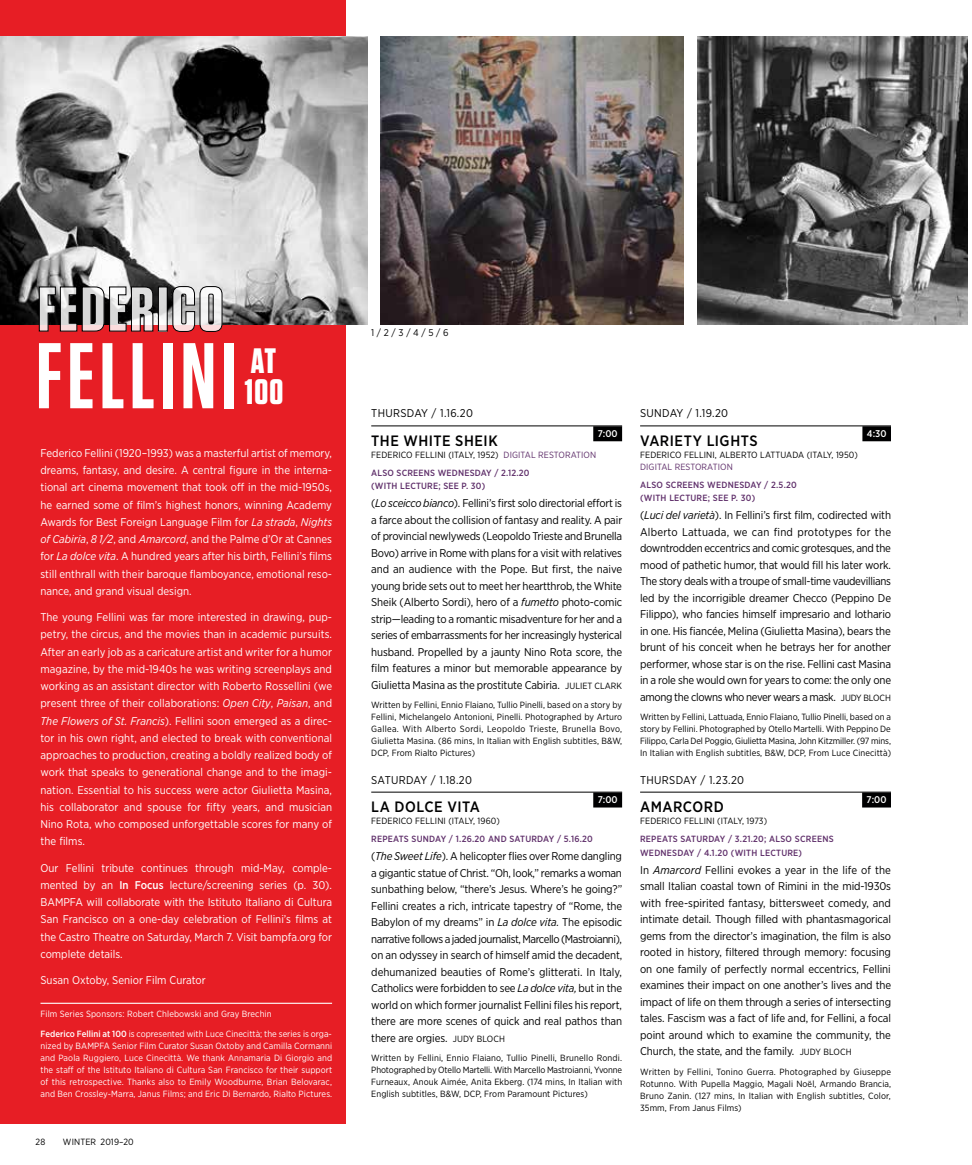
<style>
.page{position:relative;width:972px;height:1165px;background:#fff}
.page>*{position:absolute;margin:0;border:0;box-sizing:border-box;transform-origin:0 0}
.t1{font:600 93px "Tungsten";letter-spacing:.05em;color:#fff}
.t2{font:700 63px "Tungsten";letter-spacing:.04em;color:#fff}
.t3{font:700 35.25px/31.5px "Tungsten";color:#fff}
.t4{font:500 15px "Gotham Narrow";letter-spacing:.035em;color:#000001}
.t5{font:11.25px/16.5px "Gotham Narrow";letter-spacing:-.01em;color:#000001;text-align:justify}
.t6{font:11.25px/17.2px "Gotham Narrow";color:#fff;text-align:justify}
.t7{font:11.25px "Gotham Narrow";letter-spacing:.03em;color:#000001}
.t8{font:500 9.75px "Gotham Narrow";color:#fff}
.t9{font:9.75px "Gotham Narrow";color:#000001}
.t10{font:9px/12px "Gotham Narrow";letter-spacing:.01em;color:#000001;text-align:justify}
.t11{font:9px/12px "Gotham Narrow";letter-spacing:.01em;color:#fff}
.t12{font:500 9px/13.5px "Gotham Narrow";letter-spacing:.025em;color:#60306b}
.t13{font:9px "Gotham Narrow";letter-spacing:.01em;color:#60306b}
.s1{font-style:italic}
.s2{font-weight:500}
.s3{font-weight:400;color:#000001}
.s4{font-weight:400}
.s5{font-size:9px}
</style>
<div class="page">
<div style="left:0;top:0;width:346px;height:1123px;background:#e71e25"></div>
<hr style="left:40px;top:1002px;width:292px;height:1px;background:#fff">
<img style="left:0;top:36px;width:367px;height:288px">
<hr style="left:371px;top:425px;width:251px;height:1px;background:#000001">
<div style="left:593px;top:426px;width:29px;height:15px;background:#000001"></div>
<hr style="left:371px;top:791px;width:251px;height:1px;background:#000001">
<div style="left:593px;top:792px;width:29px;height:15px;background:#000001"></div>
<hr style="left:640px;top:425px;width:251px;height:1px;background:#000001">
<div style="left:862px;top:426px;width:29px;height:15px;background:#000001"></div>
<hr style="left:640px;top:791px;width:251px;height:1px;background:#000001">
<div style="left:862px;top:792px;width:29px;height:15px;background:#000001"></div>
<img style="left:697px;top:36px;width:271px;height:288px">
<img style="left:381px;top:36px;width:303px;height:288px">
<svg style="left:39px;top:286px;width:114px;height:45px;background:#483132"></svg>
<div style="left:158px;top:287px;width:9px;height:44px;border:1px solid #000001"></div>
<svg style="left:172px;top:286px;width:51px;height:46px;background:#9b8183"></svg>
<h2 class="t2" style="left:38px;top:275px;width:187px">FEDERICO</h2>
<h1 class="t1" style="left:36px;top:327px;width:202px">FELLINI</h1>
<h3 class="t3" style="left:245px;top:346px;width:40px">AT<br>100</h3>
<p class="t6" style="left:40px;top:444px;width:293px">Federico Fellini (1920–1993) was a masterful artist of memory, dreams, fantasy, and desire. A central figure in the interna&shy;tional art cinema movement that took off in the mid-1950s, he earned some of film’s highest honors, winning Academy Awards for Best Foreign Language Film for <span class="s1">La strada</span>, <span class="s1">Nights of Cabiria</span>, <span class="s1">8 1/2</span>, and <span class="s1">Amarcord</span>, and the Palme d’Or at Cannes for <span class="s1">La dolce vita</span>. A hundred years after his birth, Fellini’s films still enthrall with their baroque flamboyance, emotional reso&shy;nance, and grand visual design.</p>
<p class="t6" style="left:40px;top:608px;width:293px">The young Fellini was far more interested in drawing, pup&shy;petry, the circus, and the movies than in academic pursuits.<br>After an early job as a caricature artist and writer for a humor magazine, by the mid-1940s he was writing screenplays and working as an assistant director with Roberto Rossellini (we present three of their collaborations: <span class="s1">Open City</span>, <span class="s1">Paisan</span>, and <span class="s1">The Flowers of St. Francis</span>). Fellini soon emerged as a direc&shy;tor in his own right, and elected to break with conventional approaches to production, creating a boldly realized body of work that speaks to generational change and to the imagi&shy;nation. Essential to his success were actor Giulietta Masina, his collaborator and spouse for fifty years, and musician Nino Rota, who composed unforgettable scores for many of the films.</p>
<p class="t6" style="left:40px;top:858px;width:293px">Our Fellini tribute continues through mid-May, comple&shy;mented by an <span class="s2">In Focus</span> lecture/screening series (p. 30).<br>BAMPFA will collaborate with the Istituto Italiano di Cultura San Francisco on a one-day celebration of Fellini’s films at the Castro Theatre on Saturday, March 7. Visit bampfa.org for complete details.</p>
<p class="t6" style="left:40px;top:971px;width:167px">Susan Oxtoby, Senior Film Curator</p>
<p class="t11" style="left:40px;top:1004px;width:293px;line-height:19.5px">Film Series Sponsors: Robert Chlebowski and Gray Brechin<br><span class="s2">Federico Fellini at 100</span> is copresented with Luce Cinecittà; the series is orga-</p>
<p class="t11" style="left:40px;top:1039px;width:293px;text-align:justify">nized by BAMPFA Senior Film Curator Susan Oxtoby and Camilla Cormanni and Paola Ruggiero, Luce Cinecittà. We thank Annamaria Di Giorgio and the staff of the Istituto Italiano di Cultura San Francisco for their support of this retrospective. Thanks also to Emily Woodburne, Brian Belovarac, and Ben Crossley-Marra, Janus Films; and Eric Di Bernardo, Rialto Pictures.</p>
<p class="t10" style="left:36px;top:1135px;width:11px">28</p>
<p class="t10" style="left:63px;top:1135px;width:72px">WINTER 2019–20</p>
<p class="t9" style="left:371px;top:326px;width:79px">1 / 2 / 3 / 4 / 5 / 6</p>
<p class="t7" style="left:371px;top:406px;width:103px">THURSDAY / 1.16.20</p>
<p class="t7" style="left:640px;top:406px;width:90px">SUNDAY / 1.19.20</p>
<p class="t8" style="left:598px;top:427px;width:21px">7:00</p>
<h3 class="t4" style="left:371px;top:431px;width:128px">THE WHITE SHEIK</h3>
<p class="t12" style="left:371px;top:445px;width:227px;line-height:18px"><span class="s3">FEDERICO FELLINI (ITALY, 1952)</span> <span class="s4">DIGITAL RESTORATION<br></span>ALSO SCREENS WEDNESDAY / 2.12.20</p>
<p class="t12" style="left:371px;top:479px;width:116px">(WITH LECTURE; SEE P. 30)</p>
<p class="t5" style="left:371px;top:495px;width:253px">(<span class="s1">Lo sceicco bianco</span>). Fellini’s first solo directorial effort is a farce about the collision of fantasy and reality. A pair of provincial newlyweds (Leopoldo Trieste and Brunella Bovo) arrive in Rome with plans for a visit with relatives and an audience with the Pope. But first, the naive young bride sets out to meet her heartthrob, the White Sheik (Alberto Sordi), hero of a <span class="s1">fumetto</span> photo-comic strip—leading to a romantic misadventure for her and a series of embarrassments for her increasingly hysterical husband. Propelled by a jaunty Nino Rota score, the film features a minor but memorable appearance by Giulietta Masina as the prostitute Cabiria. <span class="s5">JULIET CLARK</span></p>
<p class="t10" style="left:371px;top:699px;width:253px">Written by Fellini, Ennio Flaiano, Tullio Pinelli, based on a story by Fellini, Michelangelo Antonioni, Pinelli. Photographed by Arturo Gallea. With Alberto Sordi, Leopoldo Trieste, Brunella Bovo, Giulietta Masina. (86 mins, In Italian with English subtitles, B&amp;W, DCP, From Rialto Pictures)</p>
<p class="t7" style="left:371px;top:772px;width:102px">SATURDAY / 1.18.20</p>
<p class="t8" style="left:598px;top:793px;width:21px">7:00</p>
<h3 class="t4" style="left:371px;top:797px;width:110px">LA DOLCE VITA</h3>
<p class="t10" style="left:371px;top:814px;width:130px">FEDERICO FELLINI (ITALY, 1960)</p>
<p class="t12" style="left:371px;top:831px;width:223px">REPEATS SUNDAY / 1.26.20 AND SATURDAY / 5.16.20</p>
<p class="t5" style="left:371px;top:847px;width:253px">(<span class="s1">The Sweet Life</span>). A helicopter flies over Rome dangling a gigantic statue of Christ. “Oh, look,” remarks a woman sunbathing below, “there’s Jesus. Where’s he going?” Fellini creates a rich, intricate tapestry of “Rome, the Babylon of my dreams” in <span class="s1">La dolce vita.</span> The episodic narrative follows a jaded journalist, Marcello (Mastroianni), on an odyssey in search of himself amid the decadent, dehumanized beauties of Rome’s glitterati. In Italy, Catholics were forbidden to see <span class="s1">La dolce vita,</span> but in the world on which former journalist Fellini files his report, there are more scenes of quick and real pathos than there are orgies. <span class="s5">JUDY BLOCH</span></p>
<p class="t10" style="left:371px;top:1051px;width:253px">Written by Fellini, Ennio Flaiano, Tullio Pinelli, Brunello Rondi.<br>Photographed by Otello Martelli. With Marcello Mastroianni, Yvonne Furneaux, Anouk Aimée, Anita Ekberg. (174 mins, In Italian with English subtitles, B&amp;W, DCP, From Paramount Pictures)</p>
<p class="t8" style="left:867px;top:427px;width:21px">4:30</p>
<h3 class="t4" style="left:640px;top:431px;width:119px">VARIETY LIGHTS</h3>
<p class="t10" style="left:640px;top:448px;width:219px">FEDERICO FELLINI, ALBERTO LATTUADA (ITALY, 1950)</p>
<p class="t13" style="left:640px;top:461px;width:94px">DIGITAL RESTORATION</p>
<p class="t12" style="left:640px;top:477px;width:158px">ALSO SCREENS WEDNESDAY / 2.5.20 (WITH LECTURE; SEE P. 30)</p>
<p class="t5" style="left:640px;top:507px;width:253px">(<span class="s1">Luci del varietà</span>). In Fellini’s first film, codirected with Alberto Lattuada, we can find prototypes for the downtrodden eccentrics and comic grotesques, and the mood of pathetic humor, that would fill his later work.<br>The story deals with a troupe of small-time vaudevillians led by the incorrigible dreamer Checco (Peppino De Filippo), who fancies himself impresario and lothario in one. His fiancée, Melina (Giulietta Masina), bears the brunt of his conceit when he betrays her for another performer, whose star is on the rise. Fellini cast Masina in a role she would own for years to come: the only one among the clowns who never wears a mask. <span class="s5">JUDY BLOCH</span></p>
<p class="t10" style="left:640px;top:711px;width:253px">Written by Fellini, Lattuada, Ennio Flaiano, Tullio Pinelli, based on a story by Fellini. Photographed by Otello Martelli. With Peppino De Filippo, Carla Del Poggio, Giulietta Masina, John Kitzmiller. (97 mins, In Italian with English subtitles, B&amp;W, DCP, From Luce Cinecittà)</p>
<p class="t7" style="left:640px;top:772px;width:106px">THURSDAY / 1.23.20</p>
<p class="t8" style="left:867px;top:793px;width:21px">7:00</p>
<h3 class="t4" style="left:640px;top:797px;width:85px">AMARCORD</h3>
<p class="t10" style="left:640px;top:814px;width:129px">FEDERICO FELLINI (ITALY, 1973)</p>
<p class="t12" style="left:640px;top:831px;width:195px">REPEATS SATURDAY / 3.21.20; ALSO SCREENS<br>WEDNESDAY / 4.1.20 (WITH LECTURE)</p>
<p class="t5" style="left:640px;top:861px;width:253px">In <span class="s1">Amarcord</span> Fellini evokes a year in the life of the small Italian coastal town of Rimini in the mid-1930s with free-spirited fantasy, bittersweet comedy, and intimate detail. Though filled with phantasmagorical gems from the director’s imagination, the film is also rooted in history, filtered through memory: focusing on one family of perfectly normal eccentrics, Fellini examines their impact on one another’s lives and the impact of life on them through a series of intersecting tales. Fascism was a fact of life and, for Fellini, a focal point around which to examine the community, the Church, the state, and the family. <span class="s5">JUDY BLOCH</span></p>
<p class="t10" style="left:640px;top:1065px;width:253px">Written by Fellini, Tonino Guerra. Photographed by Giuseppe Rotunno. With Pupella Maggio, Magali Noël, Armando Brancia, Bruno Zanin. (127 mins, In Italian with English subtitles, Color, 35mm, From Janus Films)</p>
</div>
